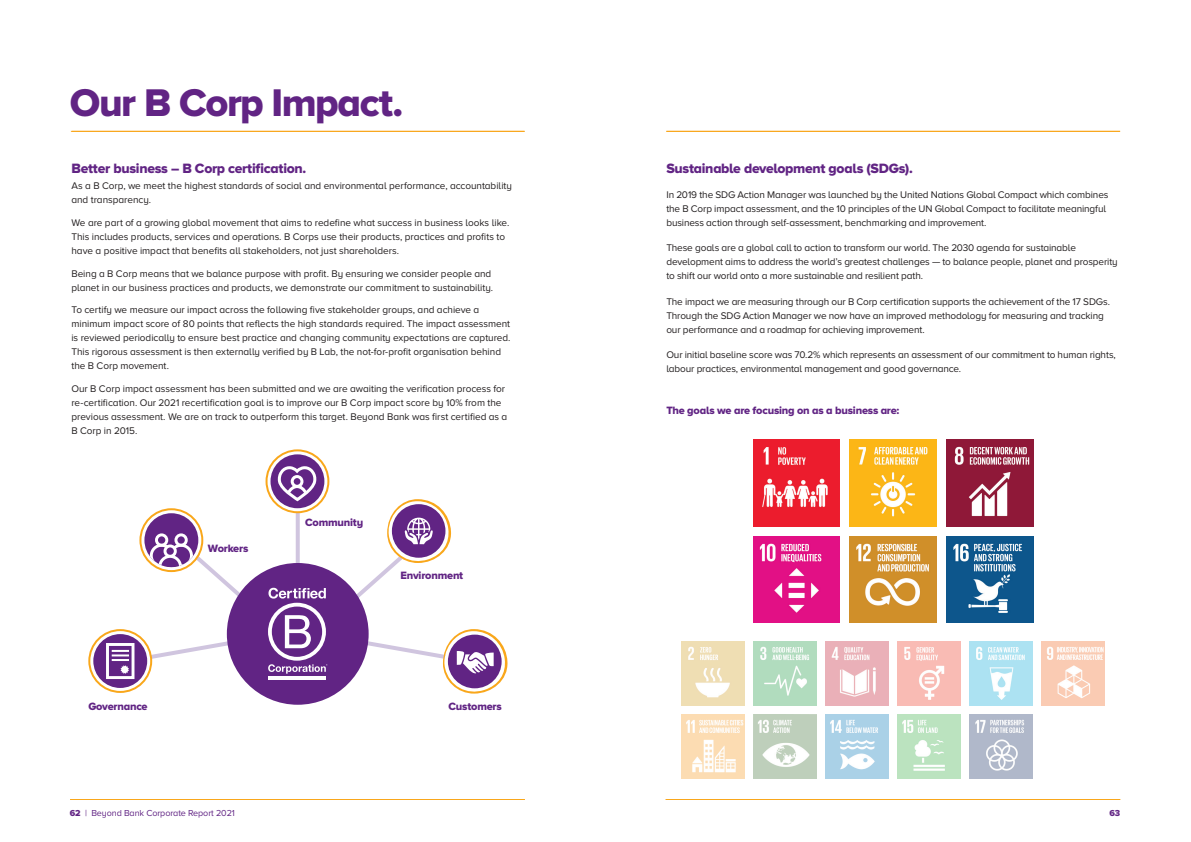
<style>
.page{position:relative;width:1191px;height:842px;background:#fff}
.page>*{position:absolute;margin:0;border:0;box-sizing:border-box;transform-origin:0 0}
.t1{font:40px "Proxima Nova A Extrabld";letter-spacing:-.035em;color:#612484}
.t2{font:14px "Proxima Nova A Extrabld";letter-spacing:-.02em;color:#612484}
.t3{font:11px "Proxima Nova A Extrabld";letter-spacing:-.02em;color:#612484}
.t4{font:10px/14px "Proxima Nova A";letter-spacing:-.005em;color:#231f20}
.t5{font:9px "Proxima Nova A";letter-spacing:-.01em;color:#612484}
.t6{font:9px "Proxima Nova A Extrabld";color:#612484}
.s1{font-family:"Proxima Nova A Extrabld"}
</style>
<div class="page">
<img style="left:753px;top:440px;width:87px;height:86px">
<img style="left:825px;top:641px;width:63px;height:64px">
<img style="left:753px;top:715px;width:63px;height:63px">
<img style="left:681px;top:641px;width:63px;height:64px">
<img style="left:897px;top:641px;width:63px;height:64px">
<img style="left:681px;top:715px;width:63px;height:63px">
<img style="left:825px;top:715px;width:63px;height:63px">
<img style="left:970px;top:715px;width:62px;height:63px">
<img style="left:753px;top:641px;width:63px;height:64px">
<img style="left:970px;top:641px;width:62px;height:64px">
<img style="left:897px;top:715px;width:63px;height:63px">
<img style="left:850px;top:536px;width:86px;height:87px">
<img style="left:753px;top:536px;width:87px;height:87px">
<img style="left:946px;top:440px;width:87px;height:86px">
<img style="left:850px;top:440px;width:86px;height:86px">
<img style="left:946px;top:536px;width:87px;height:87px">
<img style="left:1042px;top:641px;width:62px;height:64px">
<hr style="left:666px;top:131px;width:454px;height:1px;background:#f9a71b">
<hr style="left:71px;top:131px;width:453px;height:1px;background:#f9a71b">
<hr style="left:665px;top:799px;width:455px;height:1px;background:#f9a71b">
<hr style="left:70px;top:799px;width:455px;height:1px;background:#f9a71b">
<div style="left:227px;top:563px;width:142px;height:142px;background:#612484;border-radius:50%"></div>
<svg style="left:89px;top:630px;width:62px;height:62px"></svg>
<div style="left:93px;top:634px;width:54px;height:54px;background:#612484;border-radius:50%"></div>
<div style="left:106px;top:643px;width:28px;height:36px;border:3px solid #fff"></div>
<svg style="left:266px;top:450px;width:62px;height:62px"></svg>
<div style="left:270px;top:454px;width:54px;height:54px;background:#612484;border-radius:50%"></div>
<svg style="left:112px;top:464px;width:396px;height:232px"></svg>
<h1 class="t1" style="left:70px;top:80px;width:335px">Our B Corp Impact.</h1>
<h2 class="t2" style="left:71px;top:160px;width:236px">Better business – B Corp certification.</h2>
<p class="t4" style="left:71px;top:179px;width:442px">As a B Corp, we meet the highest standards of social and environmental performance, accountability and transparency.</p>
<p class="t4" style="left:71px;top:216px;width:439px">We are part of a growing global movement that aims to redefine what success in business looks like.<br>This includes products, services and operations. B Corps use their products, practices and profits to have a positive impact that benefits all stakeholders, not just shareholders.</p>
<p class="t4" style="left:71px;top:266px;width:423px">Being a B Corp means that we balance purpose with profit. By ensuring we consider people and planet in our business practices and products, we demonstrate our commitment to sustainability.</p>
<p class="t4" style="left:71px;top:303px;width:440px">To certify we measure our impact across the following five stakeholder groups, and achieve a minimum impact score of 80 points that reflects the high standards required. The impact assessment is reviewed periodically to ensure best practice and changing community expectations are captured.<br>This rigorous assessment is then externally verified by B Lab, the not-for-profit organisation behind the B Corp movement.</p>
<p class="t4" style="left:71px;top:381px;width:437px">Our B Corp impact assessment has been submitted and we are awaiting the verification process for re-certification. Our 2021 recertification goal is to improve our B Corp impact score by 10% from the previous assessment. We are on track to outperform this target. Beyond Bank was first certified as a B Corp in 2015.</p>
<p class="t3" style="left:88px;top:700px;width:61px">Governance</p>
<p class="t3" style="left:208px;top:542px;width:42px">Workers</p>
<p class="t3" style="left:305px;top:516px;width:60px">Community</p>
<p class="t3" style="left:400px;top:569px;width:64px">Environment</p>
<p class="t3" style="left:448px;top:700px;width:55px">Customers</p>
<h2 class="t2" style="left:666px;top:160px;width:248px">Sustainable development goals (SDGs).</h2>
<p class="t4" style="left:666px;top:188px;width:443px">In 2019 the SDG Action Manager was launched by the United Nations Global Compact which combines the B Corp impact assessment, and the 10 principles of the UN Global Compact to facilitate meaningful business action through self-assessment, benchmarking and improvement.</p>
<p class="t4" style="left:666px;top:241px;width:453px">These goals are a global call to action to transform our world. The 2030 agenda for sustainable development aims to address the world’s greatest challenges — to balance people, planet and prosperity to shift our world onto a more sustainable and resilient path.</p>
<p class="t4" style="left:666px;top:294px;width:445px">The impact we are measuring through our B Corp certification supports the achievement of the 17 SDGs.<br>Through the SDG Action Manager we now have an improved methodology for measuring and tracking our performance and a roadmap for achieving improvement.</p>
<p class="t4" style="left:666px;top:348px;width:451px">Our initial baseline score was 70.2% which represents an assessment of our commitment to human rights, labour practices, environmental management and good governance.</p>
<p class="t3" style="left:666px;top:404px;width:234px">The goals we are focusing on as a business are:</p>
<p class="t5" style="left:70px;top:808px;width:167px"><span class="s1">62</span> | Beyond Bank Corporate Report 2021</p>
<p class="t6" style="left:1109px;top:807px;width:12px">63</p>
</div>
